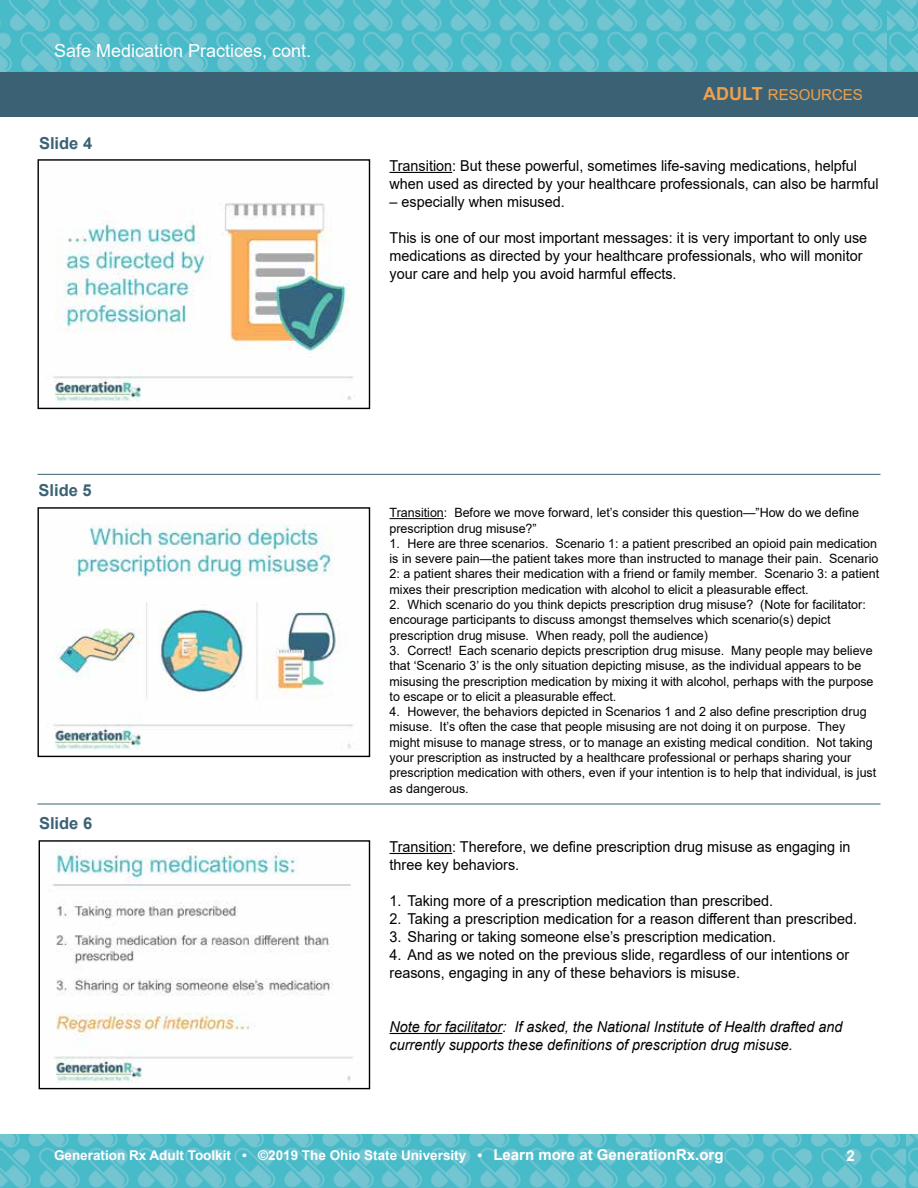
<style>
.page{position:relative;width:918px;height:1188px;background:#fff}
.page>*{position:absolute;margin:0;border:0;box-sizing:border-box;transform-origin:0 0}
.t1{font:18px "Arial";color:#fff}
.t2{font:700 16.5px "Arial";color:#3a6274}
.t3{font:15px/18px "Arial";color:#000;scale:.96 1}
.t4{font:italic 15px/18px "Arial";color:#000;scale:.96 1}
.t5{font:15px "Arial";color:#f09f4b}
.t6{font:700 15px "Arial";color:#fff}
.t7{font:700 13.5px "Arial";color:#fff}
.t8{font:12.75px/15.3px "Arial";color:#000}
.s1{font-weight:700;font-size:18px}
.s2{font-size:15px}
</style>
<div class="page">
<img style="left:0;top:1134px;width:906px;height:54px">
<img style="left:906px;top:1134px;width:12px;height:54px">
<img style="left:0;top:0;width:888px;height:72px">
<img style="left:888px;top:0;width:30px;height:72px">
<div style="left:0;top:73px;width:918px;height:44px;background:#3a6274"></div>
<hr style="left:390px;top:172px;width:62px;height:1px;background:#000">
<hr style="left:390px;top:518px;width:54px;height:1px;background:#000">
<hr style="left:390px;top:853px;width:62px;height:1px;background:#000">
<hr style="left:390px;top:1033px;width:112px;height:1px;background:#000">
<img style="left:53px;top:203px;width:301px;height:199px">
<div style="left:38px;top:159px;width:332px;height:250px;border:1px solid #000"></div>
<img style="left:53px;top:524px;width:301px;height:226px">
<div style="left:38px;top:507px;width:332px;height:250px;border:1px solid #000"></div>
<img style="left:52px;top:852px;width:301px;height:231px">
<div style="left:39px;top:840px;width:331px;height:249px;border:1px solid #000"></div>
<hr style="left:38px;top:474px;width:842px;height:1px;background:#3a6274">
<hr style="left:38px;top:804px;width:842px;height:1px;background:#3a6274">
<h1 class="t1" style="left:54px;top:38px;width:259px">Safe Medication Practices, cont.</h1>
<p class="t2" style="left:39px;top:131px;width:55px">Slide 4</p>
<p class="t5" style="left:703px;top:84px;width:161px"><span class="s1">ADULT</span> RESOURCES</p>
<p class="t3" style="left:390px;top:156px;width:511px">Transition: But these powerful, sometimes life-saving medications, helpful when used as directed by your healthcare professionals, can also be harmful</p>
<p class="t3" style="left:390px;top:192px;width:184px">– especially when misused.</p>
<p class="t3" style="left:390px;top:228px;width:499px">This is one of our most important messages: it is very important to only use medications as directed by your healthcare professionals, who will monitor your care and help you avoid harmful effects.</p>
<p class="t2" style="left:39px;top:479px;width:55px">Slide 5</p>
<p class="t2" style="left:39px;top:811px;width:55px">Slide 6</p>
<p class="t8" style="left:390px;top:505px;width:471px">Transition: Before we move forward, let’s consider this question—”How do we define prescription drug misuse?”</p>
<p class="t8" style="left:390px;top:536px;width:491px">1. Here are three scenarios. Scenario 1: a patient prescribed an opioid pain medication is in severe pain—the patient takes more than instructed to manage their pain. Scenario 2: a patient shares their medication with a friend or family member. Scenario 3: a patient mixes their prescription medication with alcohol to elicit a pleasurable effect.</p>
<p class="t8" style="left:390px;top:597px;width:478px">2. Which scenario do you think depicts prescription drug misuse? (Note for facilitator: encourage participants to discuss amongst themselves which scenario(s) depict prescription drug misuse. When ready, poll the audience)</p>
<p class="t8" style="left:390px;top:643px;width:486px">3. Correct! Each scenario depicts prescription drug misuse. Many people may believe that ‘Scenario 3’ is the only situation depicting misuse, as the individual appears to be misusing the prescription medication by mixing it with alcohol, perhaps with the purpose to escape or to elicit a pleasurable effect.</p>
<p class="t8" style="left:390px;top:704px;width:488px">4. However, the behaviors depicted in Scenarios 1 and 2 also define prescription drug misuse. It’s often the case that people misusing are not doing it on purpose. They might misuse to manage stress, or to manage an existing medical condition. Not taking your prescription as instructed by a healthcare professional or perhaps sharing your prescription medication with others, even if your intention is to help that individual, is just as dangerous.</p>
<p class="t3" style="left:390px;top:838px;width:482px">Transition: Therefore, we define prescription drug misuse as engaging in three key behaviors.</p>
<p class="t3" style="left:390px;top:892px;width:401px">1. Taking more of a prescription medication than prescribed.</p>
<p class="t3" style="left:390px;top:910px;width:488px">2. Taking a prescription medication for a reason different than prescribed.</p>
<p class="t3" style="left:390px;top:928px;width:404px">3. Sharing or taking someone else’s prescription medication.</p>
<p class="t3" style="left:390px;top:946px;width:480px">4. And as we noted on the previous slide, regardless of our intentions or reasons, engaging in any of these behaviors is misuse.</p>
<p class="t4" style="left:390px;top:1018px;width:473px">Note for facilitator: If asked, the National Institute of Health drafted and currently supports these definitions of prescription drug misuse.</p>
<p class="t7" style="left:54px;top:1146px;width:671px">Generation Rx Adult Toolkit • ©2019 The Ohio State University • <span class="s2">Learn more at GenerationRx.org</span></p>
<p class="t6" style="left:847px;top:1146px;width:10px">2</p>
</div>
